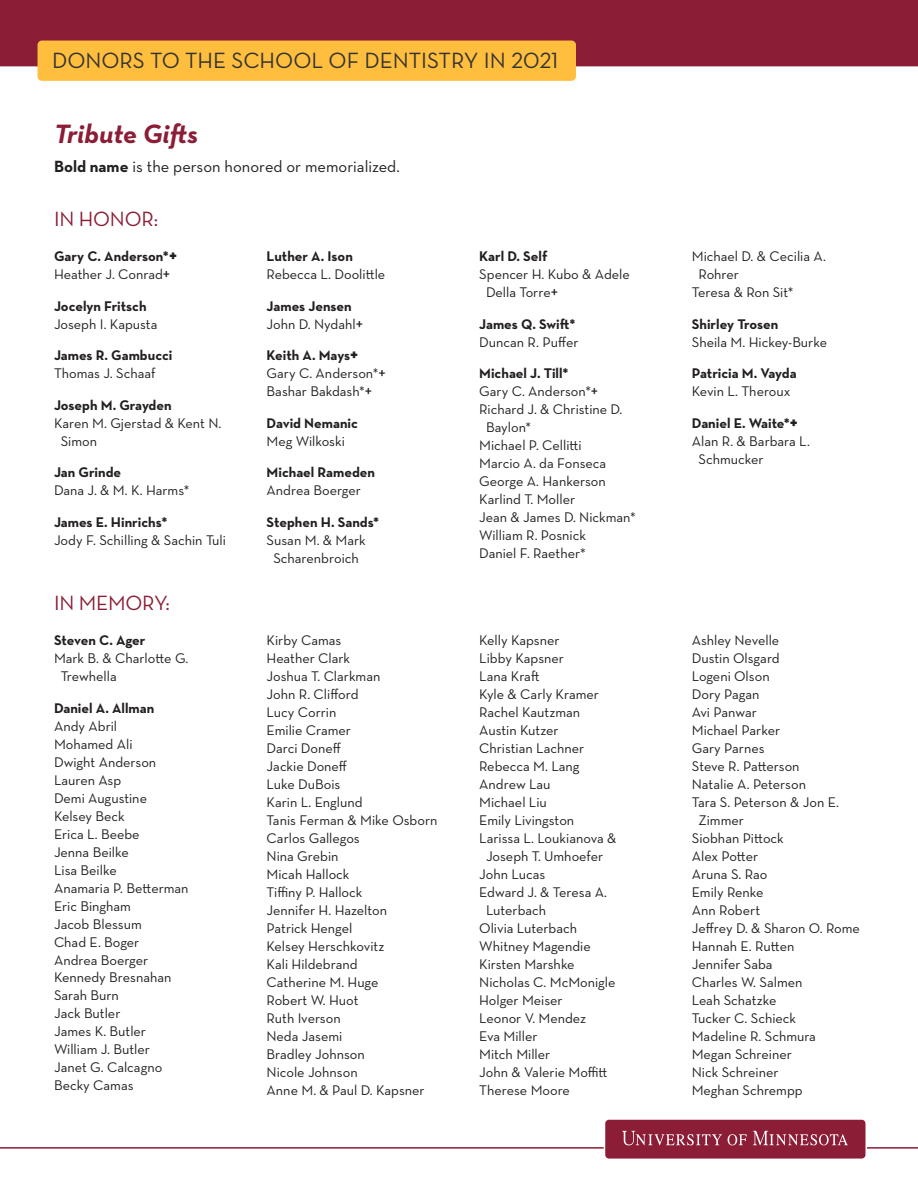
<style>
.page{position:relative;width:918px;height:1188px;background:#fff}
.page>*{position:absolute;margin:0;border:0;box-sizing:border-box;transform-origin:0 0}
.t1{font:italic 700 27px "Neutraface Text";color:#8b1d36}
.t2{font:22.5px "Neutraface Text";color:#343433}
.t3{font:21px "Neutraface Text";letter-spacing:-.01em;color:#8b1d36}
.t4{font:16.5px "Neutraface Text";color:#231f20}
.t5{font:14.25px/18px "Neutraface Text";color:#231f20}
.t6{font:700 14.25px/18px "Neutraface Text";color:#231f20}
.s1{font-weight:700}
.s2{font-size:19.5px}
.s3{font-weight:400}
.s4{font-weight:400;font-size:19.5px}
.s5{font-weight:700;font-size:19.5px}
</style>
<div class="page">
<hr style="left:0;top:1147px;width:918px;height:2px;background:#8b1d36">
<div style="left:0;top:0;width:918px;height:66px;background:#8b1d36"></div>
<div style="left:604px;top:1119px;width:262px;height:40px;background:#8b1d36;border-radius:4px"></div>
<div style="left:604px;top:1118px;width:263px;height:42px;border:2px solid #fff;border-radius:4px"></div>
<svg style="left:753px;top:1131px;width:95px;height:14px"></svg>
<svg style="left:728px;top:1134px;width:19px;height:11px"></svg>
<svg style="left:622px;top:1131px;width:100px;height:14px"></svg>
<div style="left:38px;top:41px;width:538px;height:40px;background:#ffbe3d;border-radius:4px"></div>
<h2 class="t2" style="left:52px;top:47px;width:508px">DONORS TO THE SCHOOL OF DENTISTRY IN 2021</h2>
<h1 class="t1" style="left:54px;top:117px;width:146px">Tribute Gifts</h1>
<p class="t4" style="left:54px;top:156px;width:347px"><span class="s1">Bold name</span> is the person honored or memorialized.</p>
<h3 class="t3" style="left:54px;top:206px;width:106px">IN HONOR:</h3>
<p class="t6" style="left:54px;top:247px;width:125px">Gary C. Anderson*<span class="s2">+<br></span><span class="s3">Heather J. Conrad</span><span class="s4">+</span></p>
<p class="t6" style="left:54px;top:297px;width:94px">Jocelyn Fritsch</p>
<p class="t5" style="left:54px;top:314px;width:105px">Joseph I. Kapusta</p>
<p class="t6" style="left:54px;top:346px;width:120px">James R. Gambucci</p>
<p class="t5" style="left:54px;top:364px;width:103px">Thomas J. Schaaf</p>
<p class="t6" style="left:54px;top:396px;width:119px">Joseph M. Grayden</p>
<p class="t5" style="left:61px;top:413px;width:162px;text-indent:-7px">Karen M. Gjerstad &amp; Kent N.<br>Simon</p>
<p class="t6" style="left:54px;top:463px;width:69px">Jan Grinde</p>
<p class="t5" style="left:54px;top:481px;width:137px">Dana J. &amp; M. K. Harms*</p>
<p class="t6" style="left:54px;top:513px;width:115px">James E. Hinrichs*</p>
<p class="t5" style="left:54px;top:530px;width:174px">Jody F. Schilling &amp; Sachin Tuli</p>
<p class="t6" style="left:267px;top:247px;width:88px">Luther A. Ison</p>
<p class="t5" style="left:267px;top:265px;width:120px">Rebecca L. Doolittle</p>
<p class="t5" style="left:267px;top:296px;width:98px"><span class="s1">James Jensen<br></span>John D. Nydahl<span class="s2">+</span></p>
<p class="t5" style="left:267px;top:346px;width:120px"><span class="s1">Keith A. Mays</span><span class="s5">+<br></span>Gary C. Anderson*<span class="s2">+<br></span>Bashar Bakdash*<span class="s2">+</span></p>
<p class="t6" style="left:267px;top:414px;width:93px">David Nemanic</p>
<p class="t5" style="left:267px;top:431px;width:80px">Meg Wilkoski</p>
<p class="t6" style="left:267px;top:463px;width:110px">Michael Rameden</p>
<p class="t5" style="left:267px;top:481px;width:96px">Andrea Boerger</p>
<p class="t6" style="left:267px;top:513px;width:114px">Stephen H. Sands*</p>
<p class="t5" style="left:267px;top:530px;width:101px;text-align:center">Susan M. &amp; Mark<br>Scharenbroich</p>
<p class="t6" style="left:479px;top:247px;width:70px">Karl D. Self</p>
<p class="t5" style="left:486px;top:265px;width:145px;text-indent:-7px">Spencer H. Kubo &amp; Adele<br>Della Torre<span class="s2">+</span></p>
<p class="t6" style="left:479px;top:315px;width:98px">James Q. Swift*</p>
<p class="t5" style="left:479px;top:332px;width:101px">Duncan R. Puffer</p>
<p class="t6" style="left:479px;top:364px;width:91px">Michael J. Till*</p>
<p class="t5" style="left:479px;top:382px;width:120px">Gary C. Anderson*<span class="s2">+</span></p>
<p class="t5" style="left:479px;top:400px;width:145px">Richard J. &amp; Christine D.</p>
<p class="t5" style="left:486px;top:418px;width:47px">Baylon*</p>
<p class="t5" style="left:479px;top:436px;width:104px">Michael P. Cellitti</p>
<p class="t5" style="left:479px;top:454px;width:129px">Marcio A. da Fonseca</p>
<p class="t5" style="left:479px;top:472px;width:128px">George A. Hankerson</p>
<p class="t5" style="left:479px;top:490px;width:97px">Karlind T. Moller</p>
<p class="t5" style="left:479px;top:508px;width:158px">Jean &amp; James D. Nickman*</p>
<p class="t5" style="left:479px;top:526px;width:108px">William R. Posnick</p>
<p class="t5" style="left:479px;top:544px;width:108px">Daniel F. Raether*</p>
<h3 class="t3" style="left:54px;top:590px;width:117px">IN MEMORY:</h3>
<p class="t6" style="left:54px;top:631px;width:93px">Steven C. Ager</p>
<p class="t5" style="left:61px;top:649px;width:129px;text-indent:-7px">Mark B. &amp; Charlotte G.<br>Trewhella</p>
<p class="t6" style="left:54px;top:699px;width:102px">Daniel A. Allman</p>
<p class="t5" style="left:54px;top:716px;width:136px">Andy Abril<br>Mohamed Ali<br>Dwight Anderson<br>Lauren Asp<br>Demi Augustine<br>Kelsey Beck<br>Erica L. Beebe<br>Jenna Beilke<br>Lisa Beilke<br>Anamaria P. Betterman<br>Eric Bingham<br>Jacob Blessum<br>Chad E. Boger<br>Andrea Boerger<br>Kennedy Bresnahan<br>Sarah Burn<br>Jack Butler<br>James K. Butler<br>William J. Butler<br>Janet G. Calcagno<br>Becky Camas</p>
<p class="t5" style="left:267px;top:631px;width:172px">Kirby Camas<br>Heather Clark<br>Joshua T. Clarkman<br>John R. Clifford<br>Lucy Corrin<br>Emilie Cramer<br>Darci Doneff<br>Jackie Doneff<br>Luke DuBois<br>Karin L. Englund<br>Tanis Ferman &amp; Mike Osborn<br>Carlos Gallegos<br>Nina Grebin<br>Micah Hallock<br>Tiffiny P. Hallock<br>Jennifer H. Hazelton<br>Patrick Hengel<br>Kelsey Herschkovitz<br>Kali Hildebrand<br>Catherine M. Huge<br>Robert W. Huot<br>Ruth Iverson<br>Neda Jasemi<br>Bradley Johnson<br>Nicole Johnson<br>Anne M. &amp; Paul D. Kapsner</p>
<p class="t5" style="left:479px;top:631px;width:82px">Kelly Kapsner</p>
<p class="t5" style="left:479px;top:649px;width:86px">Libby Kapsner</p>
<p class="t5" style="left:479px;top:667px;width:62px">Lana Kraft</p>
<p class="t5" style="left:479px;top:685px;width:121px">Kyle &amp; Carly Kramer</p>
<p class="t5" style="left:479px;top:703px;width:102px">Rachel Kautzman</p>
<p class="t5" style="left:479px;top:721px;width:81px">Austin Kutzer</p>
<p class="t5" style="left:479px;top:739px;width:106px">Christian Lachner</p>
<p class="t5" style="left:479px;top:757px;width:102px">Rebecca M. Lang</p>
<p class="t5" style="left:479px;top:775px;width:73px">Andrew Lau</p>
<p class="t5" style="left:479px;top:793px;width:69px">Michael Liu</p>
<p class="t5" style="left:479px;top:811px;width:97px">Emily Livingston</p>
<p class="t5" style="left:479px;top:829px;width:139px">Larissa L. Loukianova &amp;</p>
<p class="t5" style="left:486px;top:847px;width:119px">Joseph T. Umhoefer</p>
<p class="t5" style="left:479px;top:865px;width:68px">John Lucas</p>
<p class="t5" style="left:479px;top:883px;width:129px">Edward J. &amp; Teresa A.</p>
<p class="t5" style="left:486px;top:901px;width:62px">Luterbach</p>
<p class="t5" style="left:479px;top:919px;width:99px">Olivia Luterbach</p>
<p class="t5" style="left:479px;top:937px;width:113px">Whitney Magendie</p>
<p class="t5" style="left:479px;top:955px;width:97px">Kirsten Marshke</p>
<p class="t5" style="left:479px;top:973px;width:138px">Nicholas C. McMonigle</p>
<p class="t5" style="left:479px;top:991px;width:85px">Holger Meiser</p>
<p class="t5" style="left:479px;top:1009px;width:108px">Leonor V. Mendez</p>
<p class="t5" style="left:479px;top:1027px;width:60px">Eva Miller</p>
<p class="t5" style="left:479px;top:1045px;width:73px">Mitch Miller</p>
<p class="t5" style="left:479px;top:1063px;width:130px">John &amp; Valerie Moffitt</p>
<p class="t5" style="left:479px;top:1081px;width:92px">Therese Moore</p>
<p class="t5" style="left:692px;top:247px;width:136px">Michael D. &amp; Cecilia A.</p>
<p class="t5" style="left:699px;top:265px;width:42px">Rohrer</p>
<p class="t5" style="left:692px;top:283px;width:103px">Teresa &amp; Ron Sit*</p>
<p class="t6" style="left:692px;top:315px;width:88px">Shirley Trosen</p>
<p class="t5" style="left:692px;top:332px;width:137px">Sheila M. Hickey-Burke</p>
<p class="t6" style="left:692px;top:364px;width:106px">Patricia M. Vayda</p>
<p class="t5" style="left:692px;top:382px;width:100px">Kevin L. Theroux</p>
<p class="t6" style="left:692px;top:414px;width:108px">Daniel E. Waite*<span class="s2">+</span></p>
<p class="t5" style="left:692px;top:431px;width:120px">Alan R. &amp; Barbara L.</p>
<p class="t5" style="left:699px;top:449px;width:67px">Schmucker</p>
<p class="t5" style="left:692px;top:631px;width:89px">Ashley Nevelle</p>
<p class="t5" style="left:692px;top:649px;width:89px">Dustin Olsgard</p>
<p class="t5" style="left:692px;top:667px;width:79px">Logeni Olson</p>
<p class="t5" style="left:692px;top:685px;width:69px">Dory Pagan</p>
<p class="t5" style="left:692px;top:703px;width:66px">Avi Panwar</p>
<p class="t5" style="left:692px;top:721px;width:90px">Michael Parker</p>
<p class="t5" style="left:692px;top:739px;width:74px">Gary Parnes</p>
<p class="t5" style="left:692px;top:757px;width:109px">Steve R. Patterson</p>
<p class="t5" style="left:692px;top:775px;width:116px">Natalie A. Peterson</p>
<p class="t5" style="left:692px;top:793px;width:149px">Tara S. Peterson &amp; Jon E.</p>
<p class="t5" style="left:699px;top:811px;width:47px">Zimmer</p>
<p class="t5" style="left:692px;top:829px;width:93px">Siobhan Pittock</p>
<p class="t5" style="left:692px;top:847px;width:68px">Alex Potter</p>
<p class="t5" style="left:692px;top:865px;width:77px">Aruna S. Rao</p>
<p class="t5" style="left:692px;top:883px;width:73px">Emily Renke</p>
<p class="t5" style="left:692px;top:901px;width:70px">Ann Robert</p>
<p class="t5" style="left:692px;top:919px;width:169px">Jeffrey D. &amp; Sharon O. Rome</p>
<p class="t5" style="left:692px;top:937px;width:104px">Hannah E. Rutten</p>
<p class="t5" style="left:692px;top:955px;width:82px">Jennifer Saba</p>
<p class="t5" style="left:692px;top:973px;width:112px">Charles W. Salmen</p>
<p class="t5" style="left:692px;top:991px;width:86px">Leah Schatzke</p>
<p class="t5" style="left:692px;top:1009px;width:106px">Tucker C. Schieck</p>
<p class="t5" style="left:692px;top:1027px;width:126px">Madeline R. Schmura</p>
<p class="t5" style="left:692px;top:1045px;width:101px">Megan Schreiner</p>
<p class="t5" style="left:692px;top:1063px;width:88px">Nick Schreiner</p>
<p class="t5" style="left:692px;top:1081px;width:112px">Meghan Schrempp</p>
</div>
